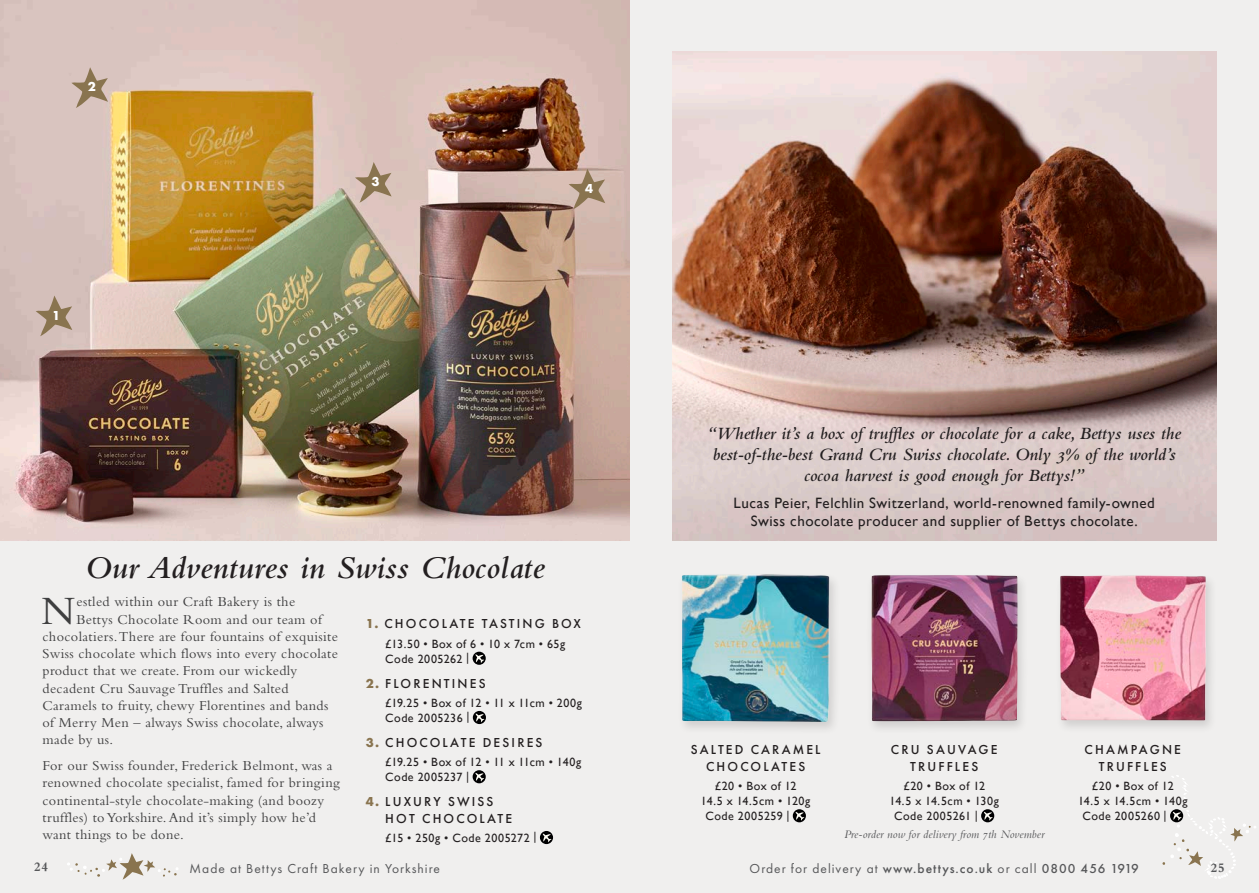
<style>
.page{position:relative;width:1259px;height:893px;background:#fff}
.page>*{position:absolute;margin:0;border:0;box-sizing:border-box;transform-origin:0 0}
.Body_Copy{font:42px "Bembo";color:#3e3e3f}
.Section_headers{font:italic 600 33px "Bembo NT";letter-spacing:.01em;color:#231f20}
.t1{font:italic 600 18px/21px "Bembo NT";color:#231f20;text-align:center}
.Quotee{font:15px/18px "Gill Sans";letter-spacing:.035em;color:#231f20;text-align:center}
.Body_Copy-2{font:14.25px/17.2px "Bembo";letter-spacing:.025em;color:#3e3e3f}
.Product_Title_left_a{font:500 13.5px/16.5px "Futura PT";letter-spacing:.16em;color:#231f20}
.Product_Title{font:500 13.5px/16.5px "Futura PT";letter-spacing:.16em;color:#231f20;text-align:center}
.t2{font:500 13.5px "Futura PT";letter-spacing:.075em;color:#57585a}
.t3{font:13.5px "Futura PT";letter-spacing:.075em;color:#57585a}
.t4{font:700 13.5px "Bembo";color:#57585a}
.Product_Title-2{font:700 13.5px "Futura PT";color:#fff}
.Code_and_Price_left{font:12px/15px "Gill Sans";letter-spacing:.04em;color:#231f20}
.Code_and_Price{font:12px "Gill Sans";letter-spacing:.04em;color:#231f20}
.Availability{font:italic 12px "Bembo NT";letter-spacing:.01em;color:#57585a}
.s1{font-weight:700;color:#89744f}
.s2{font-weight:400}
</style>
<div class="page">
<div style="left:629px;top:0;width:630px;height:893px;background:#f0efee"></div>
<div style="left:0;top:0;width:629px;height:893px;background:#f0efee"></div>
<svg style="left:67px;top:853px;width:111px;height:27px"></svg>
<img style="left:0;top:0;width:629px;height:540px">
<div style="left:866px;top:572px;width:163px;height:163px;background:#231f20;opacity:.15"></div>
<img style="left:870px;top:575px;width:147px;height:146px">
<div style="left:676px;top:572px;width:165px;height:163px;background:#231f20;opacity:.15"></div>
<img style="left:682px;top:574px;width:147px;height:148px">
<svg style="left:472px;top:652px;width:14px;height:13px"></svg>
<svg style="left:475px;top:654px;width:9px;height:9px"></svg>
<svg style="left:473px;top:711px;width:13px;height:13px"></svg>
<svg style="left:475px;top:713px;width:9px;height:9px"></svg>
<svg style="left:472px;top:770px;width:14px;height:13px"></svg>
<svg style="left:475px;top:773px;width:9px;height:9px"></svg>
<svg style="left:540px;top:831px;width:13px;height:13px"></svg>
<svg style="left:542px;top:833px;width:9px;height:9px"></svg>
<svg style="left:36px;top:296px;width:36px;height:40px"></svg>
<svg style="left:71px;top:67px;width:37px;height:41px"></svg>
<svg style="left:568px;top:169px;width:37px;height:40px"></svg>
<svg style="left:355px;top:162px;width:37px;height:41px"></svg>
<img style="left:672px;top:51px;width:544px;height:489px">
<svg style="left:793px;top:809px;width:13px;height:13px"></svg>
<svg style="left:795px;top:812px;width:9px;height:9px"></svg>
<svg style="left:981px;top:809px;width:13px;height:13px"></svg>
<svg style="left:983px;top:812px;width:10px;height:9px"></svg>
<svg style="left:1162px;top:775px;width:94px;height:104px"></svg>
<div style="left:1055px;top:573px;width:162px;height:161px;background:#231f20;opacity:.15"></div>
<img style="left:1059px;top:575px;width:147px;height:145px">
<p class="Product_Title-2" style="left:88px;top:78px;width:10px">2</p>
<p class="Product_Title-2" style="left:52px;top:306px;width:10px">1</p>
<p class="Product_Title-2" style="left:371px;top:173px;width:10px">3</p>
<p class="Product_Title-2" style="left:585px;top:179px;width:10px">4</p>
<p class="Section_headers" style="left:85px;top:550px;width:461px">Our Adventures in Swiss Chocolate</p>
<p class="Body_Copy" style="left:41px;top:586px;width:36px">N</p>
<p class="Body_Copy-2" style="left:76px;top:593px;width:220px">estled within our Craft Bakery is the</p>
<p class="Body_Copy-2" style="left:76px;top:610px;width:247px">Bettys Chocolate Room and our team of</p>
<p class="Body_Copy-2" style="left:43px;top:627px;width:297px">chocolatiers. There are four fountains of exquisite</p>
<p class="Body_Copy-2" style="left:43px;top:645px;width:297px">Swiss chocolate which flows into every chocolate</p>
<p class="Body_Copy-2" style="left:43px;top:662px;width:256px">product that we create. From our wickedly</p>
<p class="Body_Copy-2" style="left:43px;top:679px;width:248px">decadent Cru Sauvage Truffles and Salted</p>
<p class="Body_Copy-2" style="left:43px;top:696px;width:287px">Caramels to fruity, chewy Florentines and bands</p>
<p class="Body_Copy-2" style="left:43px;top:714px;width:282px">of Merry Men – always Swiss chocolate, always</p>
<p class="Body_Copy-2" style="left:43px;top:731px;width:72px">made by us.</p>
<p class="Body_Copy-2" style="left:43px;top:757px;width:299px">For our Swiss founder, Frederick Belmont, was a renowned chocolate specialist, famed for bringing continental-style chocolate-making (and boozy truffles) to Yorkshire. And it’s simply how he’d want things to be done.</p>
<p class="Product_Title_left_a" style="left:366px;top:616px;width:217px"><span class="s1">1.</span> CHOCOLATE TASTING BOX</p>
<p class="Code_and_Price_left" style="left:385px;top:636px;width:181px">£13.50 • Box of 6 • 10 x 7cm • 65g<br>Code 2005262 |</p>
<p class="Product_Title_left_a" style="left:366px;top:675px;width:121px"><span class="s1">2.</span> FLORENTINES</p>
<p class="Code_and_Price_left" style="left:385px;top:695px;width:198px">£19.25 • Box of 12 • 11 x 11cm • 200g<br>Code 2005236 |</p>
<p class="Product_Title_left_a" style="left:366px;top:734px;width:178px"><span class="s1">3.</span> CHOCOLATE DESIRES</p>
<p class="Code_and_Price_left" style="left:385px;top:754px;width:197px">£19.25 • Box of 12 • 11 x 11cm • 140g<br>Code 2005237 |</p>
<p class="Product_Title_left_a" style="left:385px;top:793px;width:129px;text-indent:-19px"><span class="s1">4.</span> LUXURY SWISS<br>HOT CHOCOLATE</p>
<p class="Code_and_Price_left" style="left:385px;top:830px;width:153px">£15 • 250g • Code 2005272 |</p>
<p class="t1" style="left:707px;top:423px;width:475px">“Whether it’s a box of truffles or chocolate for a cake, Bettys uses the best-of-the-best Grand Cru Swiss chocolate. Only 3% of the world’s cocoa harvest is good enough for Bettys!”</p>
<p class="Quotee" style="left:733px;top:493px;width:423px">Lucas Peier, Felchlin Switzerland, world-renowned family-owned<br>Swiss chocolate producer and supplier of Bettys chocolate.</p>
<p class="Product_Title" style="left:691px;top:742px;width:131px">SALTED CARAMEL<br>CHOCOLATES</p>
<p class="Code_and_Price" style="left:715px;top:779px;width:83px">£20 • Box of 12</p>
<p class="Code_and_Price" style="left:701px;top:794px;width:111px">14.5 x 14.5cm • 120g</p>
<p class="Code_and_Price" style="left:705px;top:809px;width:86px">Code 2005259 |</p>
<p class="Product_Title" style="left:891px;top:742px;width:108px">CRU SAUVAGE<br>TRUFFLES</p>
<p class="Code_and_Price" style="left:903px;top:779px;width:83px">£20 • Box of 12</p>
<p class="Code_and_Price" style="left:889px;top:794px;width:111px">14.5 x 14.5cm • 130g</p>
<p class="Code_and_Price" style="left:894px;top:809px;width:85px">Code 2005261 |</p>
<p class="Availability" style="left:844px;top:827px;width:202px">Pre-order now for delivery from 7th November</p>
<p class="Product_Title" style="left:1084px;top:742px;width:98px">CHAMPAGNE<br>TRUFFLES</p>
<p class="Code_and_Price" style="left:1092px;top:779px;width:83px">£20 • Box of 12</p>
<p class="Code_and_Price" style="left:1078px;top:794px;width:111px">14.5 x 14.5cm • 140g</p>
<p class="Code_and_Price" style="left:1082px;top:809px;width:86px">Code 2005260 |</p>
<p class="t4" style="left:34px;top:859px;width:16px">24</p>
<p class="t3" style="left:189px;top:860px;width:252px">Made at Bettys Craft Bakery in Yorkshire</p>
<p class="t2" style="left:749px;top:860px;width:391px"><span class="s2">Order for delivery at</span> www.bettys.co.uk <span class="s2">or call</span> 0800 456 1919</p>
<p class="t4" style="left:1210px;top:860px;width:16px">25</p>
</div>
